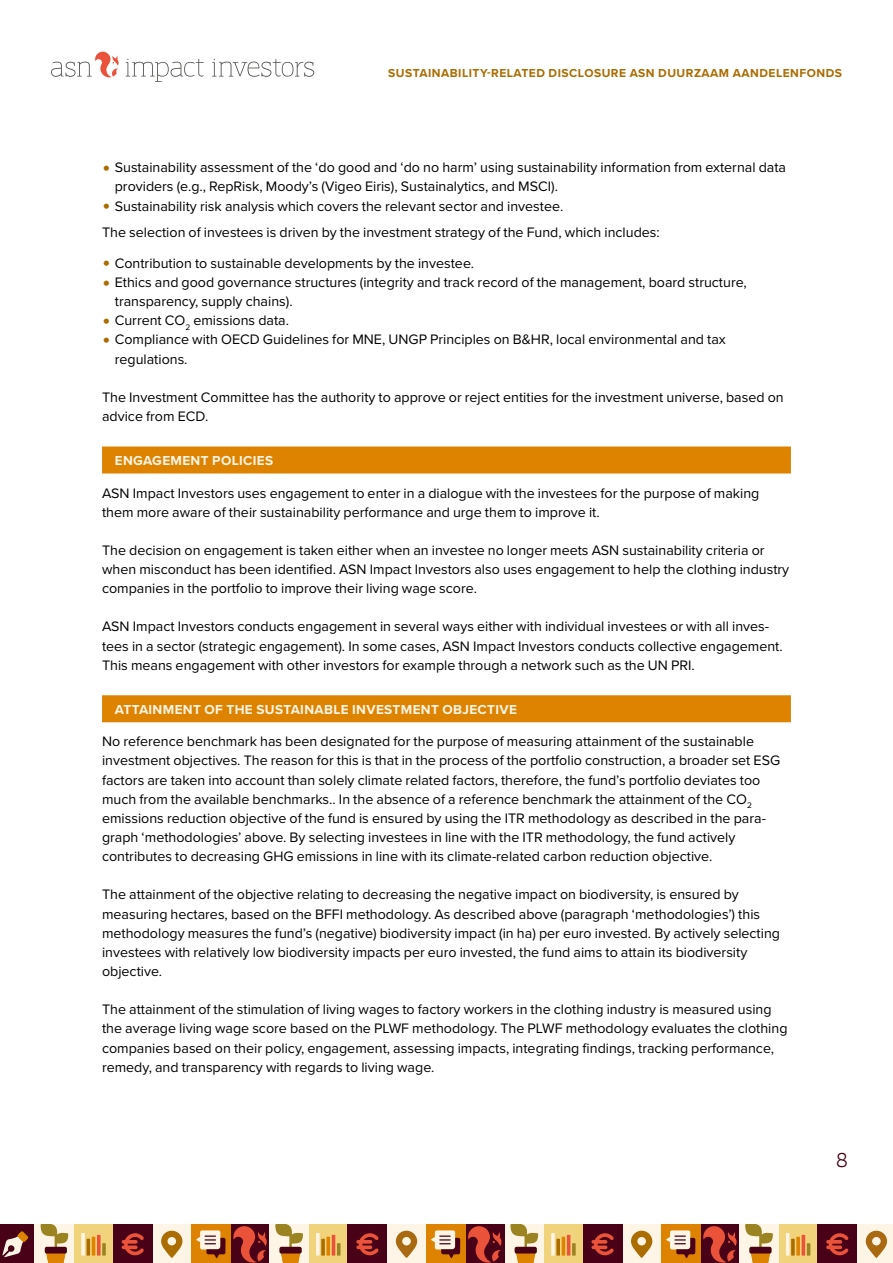
<style>
.page{position:relative;width:893px;height:1263px;background:#fff}
.page>*{position:absolute;margin:0;border:0;box-sizing:border-box;transform-origin:0 0}
.t1{font:600 21px "ASN Bank Slab";color:#480116}
.t2{font:14.25px/19.2px "Proxima Nova";color:#000}
.t3{font:700 13.5px "Proxima Nova";letter-spacing:.025em;color:#fff5e6}
.t4{font:700 12px "Proxima Nova";letter-spacing:.04em;color:#ab6c00}
.s1{font-size:24px;color:#ab6c00}
</style>
<div class="page">
<div style="left:700px;top:1225px;width:39px;height:38px;background:#480116"></div>
<svg style="left:703px;top:1226px;width:34px;height:37px"></svg>
<div style="left:466px;top:1225px;width:39px;height:38px;background:#480116"></div>
<div style="left:544px;top:1225px;width:39px;height:38px;background:#f1d37b"></div>
<svg style="left:551px;top:1233px;width:4px;height:22px"></svg>
<svg style="left:556px;top:1239px;width:4px;height:16px"></svg>
<hr style="left:562px;top:1237px;width:3px;height:18px;background:#dd8300">
<hr style="left:567px;top:1235px;width:3px;height:20px;background:#ea5239">
<svg style="left:572px;top:1243px;width:4px;height:12px"></svg>
<div style="left:622px;top:1225px;width:39px;height:38px;background:#fff5e6"></div>
<svg style="left:631px;top:1231px;width:21px;height:27px"></svg>
<div style="left:505px;top:1225px;width:39px;height:38px;background:#fff5e6"></div>
<svg style="left:510px;top:1225px;width:28px;height:38px"></svg>
<div style="left:583px;top:1225px;width:39px;height:38px;background:#480116"></div>
<svg style="left:591px;top:1233px;width:23px;height:22px"></svg>
<div style="left:661px;top:1225px;width:39px;height:38px;background:#dd8300"></div>
<svg style="left:666px;top:1230px;width:29px;height:28px"></svg>
<div style="left:779px;top:1225px;width:39px;height:38px;background:#f1d37b"></div>
<hr style="left:786px;top:1233px;width:3px;height:22px;background:#fff5e6">
<svg style="left:791px;top:1239px;width:4px;height:16px"></svg>
<svg style="left:796px;top:1237px;width:4px;height:18px"></svg>
<hr style="left:802px;top:1235px;width:3px;height:20px;background:#ea5239">
<svg style="left:807px;top:1243px;width:3px;height:12px"></svg>
<div style="left:857px;top:1225px;width:36px;height:38px;background:#fff5e6"></div>
<svg style="left:866px;top:1231px;width:21px;height:27px"></svg>
<div style="left:739px;top:1225px;width:40px;height:38px;background:#fff5e6"></div>
<svg style="left:745px;top:1225px;width:28px;height:38px"></svg>
<div style="left:818px;top:1225px;width:39px;height:38px;background:#480116"></div>
<svg style="left:826px;top:1233px;width:22px;height:22px"></svg>
<svg style="left:212px;top:59px;width:102px;height:18px"></svg>
<svg style="left:51px;top:52px;width:68px;height:25px"></svg>
<svg style="left:126px;top:59px;width:78px;height:23px"></svg>
<div style="left:230px;top:1225px;width:40px;height:38px;background:#480116"></div>
<svg style="left:233px;top:1226px;width:34px;height:37px"></svg>
<div style="left:0;top:1225px;width:35px;height:38px;background:#480116"></div>
<svg style="left:2px;top:1231px;width:26px;height:26px"></svg>
<div style="left:74px;top:1225px;width:39px;height:38px;background:#f1d37b"></div>
<svg style="left:81px;top:1233px;width:4px;height:22px"></svg>
<hr style="left:87px;top:1239px;width:3px;height:16px;background:#ab6c00">
<hr style="left:92px;top:1237px;width:3px;height:18px;background:#dd8300">
<svg style="left:97px;top:1235px;width:4px;height:20px"></svg>
<svg style="left:102px;top:1243px;width:4px;height:12px"></svg>
<div style="left:152px;top:1225px;width:39px;height:38px;background:#fff5e6"></div>
<svg style="left:161px;top:1231px;width:21px;height:27px"></svg>
<div style="left:35px;top:1225px;width:39px;height:38px;background:#fff5e6"></div>
<svg style="left:41px;top:1225px;width:27px;height:38px"></svg>
<div style="left:113px;top:1225px;width:39px;height:38px;background:#480116"></div>
<svg style="left:122px;top:1233px;width:22px;height:22px"></svg>
<div style="left:191px;top:1225px;width:39px;height:38px;background:#dd8300"></div>
<svg style="left:196px;top:1230px;width:29px;height:28px"></svg>
<div style="left:465px;top:1225px;width:39px;height:38px;background:#480116"></div>
<svg style="left:468px;top:1226px;width:33px;height:37px"></svg>
<div style="left:309px;top:1225px;width:39px;height:38px;background:#f1d37b"></div>
<svg style="left:316px;top:1233px;width:4px;height:22px"></svg>
<svg style="left:321px;top:1239px;width:4px;height:16px"></svg>
<svg style="left:326px;top:1237px;width:4px;height:18px"></svg>
<hr style="left:332px;top:1235px;width:3px;height:20px;background:#ea5239">
<svg style="left:337px;top:1243px;width:3px;height:12px"></svg>
<div style="left:387px;top:1225px;width:39px;height:38px;background:#fff5e6"></div>
<svg style="left:396px;top:1231px;width:21px;height:27px"></svg>
<div style="left:270px;top:1225px;width:39px;height:38px;background:#fff5e6"></div>
<svg style="left:275px;top:1225px;width:28px;height:38px"></svg>
<div style="left:348px;top:1225px;width:39px;height:38px;background:#480116"></div>
<svg style="left:356px;top:1233px;width:23px;height:22px"></svg>
<div style="left:426px;top:1225px;width:39px;height:38px;background:#dd8300"></div>
<svg style="left:431px;top:1230px;width:29px;height:28px"></svg>
<div style="left:102px;top:446px;width:689px;height:27px;background:#dd8300"></div>
<div style="left:102px;top:695px;width:689px;height:27px;background:#dd8300"></div>
<p class="t4" style="left:388px;top:64px;width:455px">SUSTAINABILITY-RELATED DISCLOSURE ASN DUURZAAM AANDELENFONDS</p>
<p class="t2" style="left:115px;top:157px;width:673px;text-indent:-13px"><span class="s1">•</span> Sustainability assessment of the ‘do good and ‘do no harm’ using sustainability information from external data providers (e.g., RepRisk, Moody’s (Vigeo Eiris), Sustainalytics, and MSCI).</p>
<p class="t2" style="left:102px;top:192px;width:559px;line-height:26.2px"><span class="s1">•</span> Sustainability risk analysis which covers the relevant sector and investee.<br>The selection of investees is driven by the investment strategy of the Fund, which includes:</p>
<p class="t2" style="left:102px;top:253px;width:374px"><span class="s1">•</span> Contribution to sustainable developments by the investee.</p>
<p class="t2" style="left:115px;top:272px;width:634px;text-indent:-13px"><span class="s1">•</span> Ethics and good governance structures (integrity and track record of the management, board structure, transparency, supply chains).</p>
<p class="t2" style="left:102px;top:310px;width:189px"><span class="s1">•</span> Current CO<sub>2</sub> emissions data.</p>
<p class="t2" style="left:115px;top:329px;width:613px;text-indent:-13px"><span class="s1">•</span> Compliance with OECD Guidelines for MNE, UNGP Principles on B&amp;HR, local environmental and tax regulations.</p>
<p class="t2" style="left:102px;top:387px;width:683px">The Investment Committee has the authority to approve or reject entities for the investment universe, based on advice from ECD.</p>
<p class="t3" style="left:115px;top:450px;width:160px">ENGAGEMENT POLICIES</p>
<p class="t2" style="left:102px;top:483px;width:659px">ASN Impact Investors uses engagement to enter in a dialogue with the investees for the purpose of making them more aware of their sustainability performance and urge them to improve it.</p>
<p class="t2" style="left:102px;top:540px;width:689px">The decision on engagement is taken either when an investee no longer meets ASN sustainability criteria or when misconduct has been identified. ASN Impact Investors also uses engagement to help the clothing industry companies in the portfolio to improve their living wage score.</p>
<p class="t2" style="left:102px;top:616px;width:682px">ASN Impact Investors conducts engagement in several ways either with individual investees or with all inves&shy;tees in a sector (strategic engagement). In some cases, ASN Impact Investors conducts collective engagement.<br>This means engagement with other investors for example through a network such as the UN PRI.</p>
<p class="t3" style="left:115px;top:699px;width:404px">ATTAINMENT OF THE SUSTAINABLE INVESTMENT OBJECTIVE</p>
<p class="t2" style="left:102px;top:731px;width:680px">No reference benchmark has been designated for the purpose of measuring attainment of the sustainable investment objectives. The reason for this is that in the process of the portfolio construction, a broader set ESG factors are taken into account than solely climate related factors, therefore, the fund’s portfolio deviates too much from the available benchmarks.. In the absence of a reference benchmark the attainment of the CO<sub>2 </sub>emissions reduction objective of the fund is ensured by using the ITR methodology as described in the para&shy;graph ‘methodologies’ above. By selecting investees in line with the ITR methodology, the fund actively contributes to decreasing GHG emissions in line with its climate-related carbon reduction objective.</p>
<p class="t2" style="left:102px;top:884px;width:679px">The attainment of the objective relating to decreasing the negative impact on biodiversity, is ensured by measuring hectares, based on the BFFI methodology. As described above (paragraph ‘methodologies’) this methodology measures the fund’s (negative) biodiversity impact (in ha) per euro invested. By actively selecting investees with relatively low biodiversity impacts per euro invested, the fund aims to attain its biodiversity objective.</p>
<p class="t2" style="left:102px;top:999px;width:687px">The attainment of the stimulation of living wages to factory workers in the clothing industry is measured using the average living wage score based on the PLWF methodology. The PLWF methodology evaluates the clothing companies based on their policy, engagement, assessing impacts, integrating findings, tracking performance, remedy, and transparency with regards to living wage.</p>
<h1 class="t1" style="left:836px;top:1145px;width:13px">8</h1>
</div>
